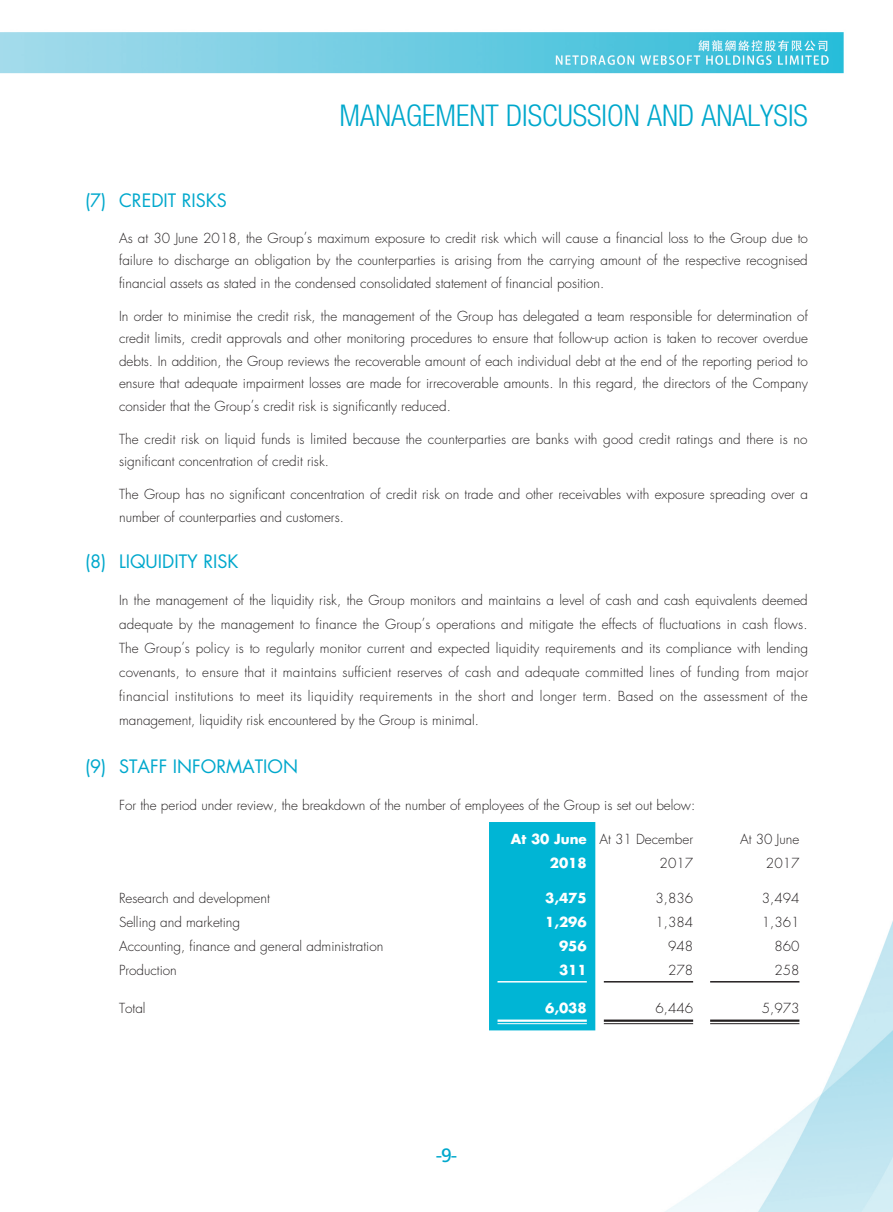
<style>
.page{position:relative;width:893px;height:1212px;background:#fff}
.page>*{position:absolute;margin:0;border:0;box-sizing:border-box;transform-origin:0 0}
.t1{font:300 condensed 30px "Helvetica Neue LT Std";color:#00a8cc}
.t2{font:19.35px "Frutiger LT Std";color:#00a8cc}
._3__標題{font:18px "Futura Std";color:#00a8cc}
._1__內文{font:300 13.5px/22.5px "Futura Std";color:#231f20;text-align:justify}
._1__內文-2{font:700 13.5px "Futura Std";color:#fff}
</style>
<div class="page">
<img style="left:0;top:32px;width:893px;height:1180px">
<div style="left:489px;top:822px;width:106px;height:208px;background:#00b5d5"></div>
<hr style="left:497px;top:981px;width:90px;height:1px;background:#fff">
<hr style="left:604px;top:981px;width:89px;height:1px;background:#231f20">
<hr style="left:710px;top:981px;width:89px;height:1px;background:#231f20">
<hr style="left:497px;top:1019px;width:90px;height:3px;background:#fff">
<hr style="left:497px;top:1023px;width:90px;height:1px;background:#fff">
<hr style="left:604px;top:1019px;width:89px;height:3px;background:#231f20">
<hr style="left:604px;top:1023px;width:89px;height:1px;background:#231f20">
<hr style="left:710px;top:1019px;width:89px;height:3px;background:#231f20">
<hr style="left:710px;top:1023px;width:89px;height:1px;background:#231f20">
<h1 class="t1" style="left:339px;top:98px;width:470px">MANAGEMENT DISCUSSION AND ANALYSIS</h1>
<p class="_3__標題" style="left:85px;top:189px;width:143px">(7) CREDIT RISKS</p>
<p class="_1__內文" style="left:119px;top:227px;width:690px">As at 30 June 2018, the Group’s maximum exposure to credit risk which will cause a financial loss to the Group due to failure to discharge an obligation by the counterparties is arising from the carrying amount of the respective recognised financial assets as stated in the condensed consolidated statement of financial position.</p>
<p class="_1__內文" style="left:119px;top:305px;width:690px">In order to minimise the credit risk, the management of the Group has delegated a team responsible for determination of credit limits, credit approvals and other monitoring procedures to ensure that follow-up action is taken to recover overdue debts. In addition, the Group reviews the recoverable amount of each individual debt at the end of the reporting period to ensure that adequate impairment losses are made for irrecoverable amounts. In this regard, the directors of the Company consider that the Group’s credit risk is significantly reduced.</p>
<p class="_1__內文" style="left:119px;top:428px;width:690px">The credit risk on liquid funds is limited because the counterparties are banks with good credit ratings and there is no significant concentration of credit risk.</p>
<p class="_1__內文" style="left:119px;top:483px;width:690px">The Group has no significant concentration of credit risk on trade and other receivables with exposure spreading over a number of counterparties and customers.</p>
<p class="_3__標題" style="left:85px;top:550px;width:155px">(8) LIQUIDITY RISK</p>
<p class="_1__內文" style="left:119px;top:588px;width:691px;line-height:24px">In the management of the liquidity risk, the Group monitors and maintains a level of cash and cash equivalents deemed adequate by the management to finance the Group’s operations and mitigate the effects of fluctuations in cash flows.<br>The Group’s policy is to regularly monitor current and expected liquidity requirements and its compliance with lending covenants, to ensure that it maintains sufficient reserves of cash and adequate committed lines of funding from major financial institutions to meet its liquidity requirements in the short and longer term. Based on the assessment of the management, liquidity risk encountered by the Group is minimal.</p>
<p class="_3__標題" style="left:85px;top:755px;width:215px">(9) STAFF INFORMATION</p>
<p class="_1__內文" style="left:119px;top:794px;width:578px">For the period under review, the breakdown of the number of employees of the Group is set out below:</p>
<p class="_1__內文-2" style="left:511px;top:830px;width:77px">At 30 June</p>
<p class="_1__內文" style="left:599px;top:828px;width:95px">At 31 December</p>
<p class="_1__內文" style="left:740px;top:828px;width:61px">At 30 June</p>
<p class="_1__內文-2" style="left:550px;top:854px;width:39px">2018</p>
<p class="_1__內文" style="left:660px;top:852px;width:35px">2017</p>
<p class="_1__內文" style="left:766px;top:852px;width:35px">2017</p>
<p class="_1__內文" style="left:119px;top:887px;width:152px">Research and development</p>
<p class="_1__內文-2" style="left:545px;top:889px;width:43px">3,475</p>
<p class="_1__內文" style="left:655px;top:887px;width:39px">3,836</p>
<p class="_1__內文" style="left:762px;top:887px;width:39px">3,494</p>
<p class="_1__內文" style="left:119px;top:911px;width:123px">Selling and marketing</p>
<p class="_1__內文-2" style="left:545px;top:913px;width:43px">1,296</p>
<p class="_1__內文" style="left:655px;top:911px;width:39px">1,384</p>
<p class="_1__內文" style="left:762px;top:911px;width:39px">1,361</p>
<p class="_1__內文" style="left:119px;top:935px;width:266px">Accounting, finance and general administration</p>
<p class="_1__內文-2" style="left:559px;top:937px;width:29px">956</p>
<p class="_1__內文" style="left:668px;top:935px;width:27px">948</p>
<p class="_1__內文" style="left:774px;top:935px;width:27px">860</p>
<p class="_1__內文" style="left:119px;top:959px;width:59px">Production</p>
<p class="_1__內文-2" style="left:559px;top:961px;width:29px">311</p>
<p class="_1__內文" style="left:668px;top:959px;width:27px">278</p>
<p class="_1__內文" style="left:774px;top:959px;width:27px">258</p>
<p class="_1__內文" style="left:119px;top:997px;width:28px">Total</p>
<p class="_1__內文-2" style="left:545px;top:999px;width:43px">6,038</p>
<p class="_1__內文" style="left:655px;top:997px;width:39px">6,446</p>
<p class="_1__內文" style="left:762px;top:997px;width:39px">5,973</p>
<h2 class="t2" style="left:436px;top:1144px;width:23px">-9-</h2>
</div>
